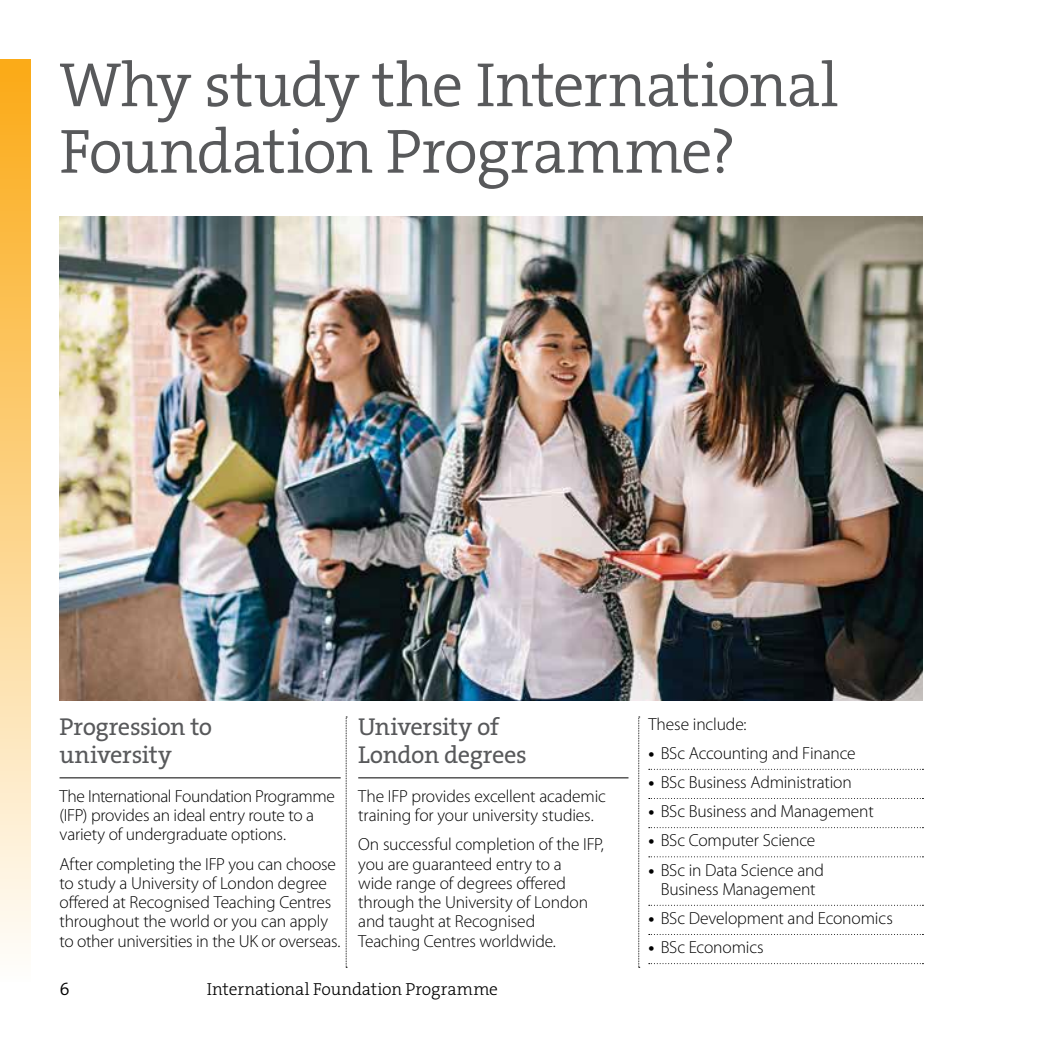
<style>
.page{position:relative;width:1042px;height:1042px;background:#fff}
.page>*{position:absolute;margin:0;border:0;box-sizing:border-box;transform-origin:0 0}
.P__header{font:63px/66.5px "The Serif HP4 Se Lig";letter-spacing:-.025em;color:#58595b}
.P__subhead{font:24.5px/28px "The Serif HP5 Plain";letter-spacing:-.02em;color:#58595b}
.P__body_copy{font:300 17.5px/19.2px "Myriad Pro";letter-spacing:-.01em;color:#000}
.P__bullet_points{font:300 17.5px/19.2px "Myriad Pro";letter-spacing:-.01em;color:#000;text-align:center}
.t1{font:17.5px "The Serif HP3 Lig";letter-spacing:-.005em;color:#000}
.t2{font:17.5px "The Serif HP4 Se Lig";color:#000}
.s1{font-weight:700}
</style>
<div class="page">
<img style="left:60px;top:217px;width:863px;height:483px">
<div style="left:0;top:60px;width:31px;height:922px;background:linear-gradient(to bottom,#fbaa16,#fefefc)"></div>
<svg style="left:346px;top:716px;width:1px;height:252px"></svg>
<svg style="left:638px;top:716px;width:2px;height:252px"></svg>
<hr style="left:60px;top:777px;width:281px;height:1px;background:#000">
<hr style="left:358px;top:777px;width:270px;height:1px;background:#000">
<svg style="left:649px;top:769px;width:274px;height:1px"></svg>
<svg style="left:649px;top:798px;width:274px;height:1px"></svg>
<svg style="left:649px;top:827px;width:274px;height:1px"></svg>
<svg style="left:649px;top:856px;width:274px;height:1px"></svg>
<svg style="left:649px;top:905px;width:274px;height:1px"></svg>
<svg style="left:649px;top:934px;width:274px;height:1px"></svg>
<svg style="left:649px;top:963px;width:274px;height:1px"></svg>
<h1 class="P__header" style="left:60px;top:52px;width:780px">Why study the International<br>Foundation Programme?</h1>
<h2 class="P__subhead" style="left:60px;top:712px;width:154px">Progression to university</h2>
<p class="P__body_copy" style="left:60px;top:786px;width:277px">The International Foundation Programme (IFP) provides an ideal entry route to a variety of undergraduate options.</p>
<p class="P__body_copy" style="left:60px;top:854px;width:283px">After completing the IFP you can choose to study a University of London degree offered at Recognised Teaching Centres throughout the world or you can apply to other universities in the UK or overseas.</p>
<h2 class="P__subhead" style="left:358px;top:712px;width:170px">University of<br>London degrees</h2>
<p class="P__body_copy" style="left:358px;top:786px;width:249px">The IFP provides excellent academic training for your university studies.</p>
<p class="P__body_copy" style="left:358px;top:834px;width:247px">On successful completion of the IFP, you are guaranteed entry to a<br>wide range of degrees offered through the University of London and taught at Recognised<br>Teaching Centres worldwide.</p>
<p class="t2" style="left:60px;top:978px;width:12px">6</p>
<p class="t1" style="left:207px;top:978px;width:293px">International Foundation Programme</p>
<p class="P__body_copy" style="left:648px;top:714px;width:100px">These include:</p>
<p class="P__bullet_points" style="left:648px;top:743px;width:209px"><span class="s1">•</span> BSc Accounting and Finance</p>
<p class="P__bullet_points" style="left:648px;top:772px;width:205px"><span class="s1">•</span> BSc Business Administration</p>
<p class="P__bullet_points" style="left:648px;top:801px;width:227px"><span class="s1">•</span> BSc Business and Management</p>
<p class="P__bullet_points" style="left:648px;top:831px;width:169px"><span class="s1">•</span> BSc Computer Science</p>
<p class="P__bullet_points" style="left:648px;top:860px;width:177px"><span class="s1">•</span> BSc in Data Science and<br>Business Management</p>
<p class="P__bullet_points" style="left:648px;top:908px;width:246px"><span class="s1">•</span> BSc Development and Economics</p>
<p class="P__bullet_points" style="left:648px;top:937px;width:117px"><span class="s1">•</span> BSc Economics</p>
</div>
